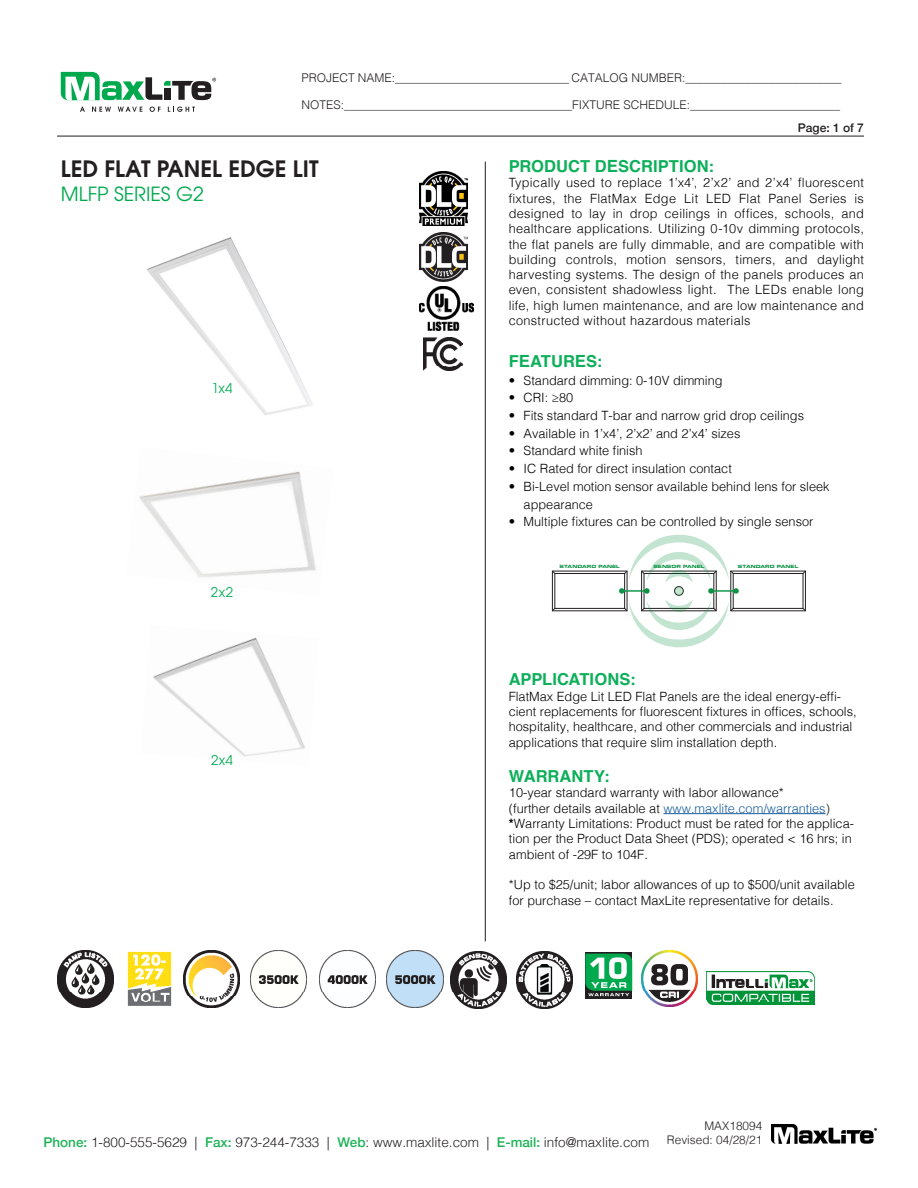
<style>
.page{position:relative;width:918px;height:1188px;background:#fff}
.page>*{position:absolute;margin:0;border:0;box-sizing:border-box;transform-origin:0 0}
.t1{font:600 22.5px "Avant Garde";color:#231f20}
.t2{font:19.5px "Avant Garde";color:#00a94e}
.t3{font:700 16.5px "Helvetica";letter-spacing:.005em;color:#0daf5a}
.t4{font:300 13.5px "Helvetica";color:#231f20}
.t5{font:13.5px "Avant Garde";letter-spacing:.015em;color:#0daf5a}
.t6{font:300 12.75px/15.3px "Helvetica";color:#000}
.t7{font:300 12px "Helvetica";color:#231f20}
.t8{font:500 12px "Helvetica Neue";color:#231f20}
.t9{font:300 11.85px/14.2px "Helvetica";color:#231f20;text-align:right}
.t10{font:4.35px "Eurostile Bold Extended Two";color:#0d9344}
.s1{font-size:16.8px}
.s2{color:#175d9e}
.s3{color:#231f20}
.s4{font-weight:700}
.s5{font-family:"Helvetica Neue";font-weight:500;color:#21b259}
</style>
<div class="page">
<hr style="left:57px;top:136px;width:807px;height:1px;background:#231f20">
<svg style="left:80px;top:107px;width:5px;height:5px"></svg>
<svg style="left:92px;top:107px;width:19px;height:5px"></svg>
<svg style="left:118px;top:107px;width:24px;height:5px"></svg>
<svg style="left:150px;top:107px;width:11px;height:5px"></svg>
<svg style="left:168px;top:107px;width:27px;height:5px"></svg>
<svg style="left:61px;top:72px;width:155px;height:28px"></svg>
<img style="left:771px;top:1124px;width:106px;height:20px">
<img style="left:139px;top:471px;width:177px;height:107px">
<img style="left:153px;top:637px;width:152px;height:120px">
<img style="left:147px;top:237px;width:166px;height:178px">
<hr style="left:485px;top:162px;width:1px;height:779px;background:#231f20">
<img style="left:424px;top:338px;width:38px;height:32px">
<img style="left:419px;top:286px;width:54px;height:44px">
<img style="left:419px;top:172px;width:49px;height:54px">
<img style="left:419px;top:232px;width:49px;height:49px">
<div style="left:555px;top:573px;width:70px;height:36px;border:1px solid #231f20"></div>
<svg style="left:552px;top:570px;width:4px;height:4px"></svg>
<svg style="left:552px;top:608px;width:4px;height:4px"></svg>
<div style="left:733px;top:573px;width:70px;height:36px;border:1px solid #231f20"></div>
<svg style="left:802px;top:570px;width:4px;height:4px"></svg>
<svg style="left:802px;top:608px;width:4px;height:4px"></svg>
<svg style="left:619px;top:535px;width:120px;height:112px"></svg>
<img style="left:57px;top:951px;width:57px;height:56px">
<img style="left:127px;top:951px;width:45px;height:55px">
<img style="left:183px;top:951px;width:56px;height:56px">
<img style="left:641px;top:950px;width:57px;height:56px">
<img style="left:251px;top:951px;width:56px;height:56px">
<img style="left:319px;top:951px;width:57px;height:56px">
<img style="left:387px;top:951px;width:56px;height:56px">
<img style="left:451px;top:952px;width:56px;height:56px">
<img style="left:516px;top:952px;width:57px;height:56px">
<svg style="left:585px;top:952px;width:47px;height:47px"></svg>
<svg style="left:585px;top:954px;width:47px;height:42px"></svg>
<img style="left:707px;top:972px;width:108px;height:33px">
<hr style="left:663px;top:813px;width:163px;height:1px;background:#175d9e">
<p class="t7" style="left:301px;top:68px;width:542px">PROJECT NAME:_____________________________ CATALOG NUMBER:__________________________</p>
<p class="t7" style="left:301px;top:95px;width:540px">NOTES:______________________________________FIXTURE SCHEDULE:_________________________</p>
<p class="t1" style="left:61px;top:154px;width:259px">LED FLAT PANEL EDGE LIT</p>
<p class="t2" style="left:61px;top:182px;width:145px">MLFP SERIES G2</p>
<p class="t5" style="left:212px;top:379px;width:22px">1x4</p>
<p class="t5" style="left:211px;top:584px;width:24px">2x2</p>
<p class="t5" style="left:211px;top:752px;width:23px">2x4</p>
<p class="t8" style="left:798px;top:118px;width:68px">Page: 1 of 7</p>
<p class="t3" style="left:509px;top:153px;width:207px">PRODUCT D<span class="s1">E</span>SCRIPTION:</p>
<p class="t6" style="left:509px;top:174px;width:357px;text-align:justify">Typically used to replace 1’x4’, 2’x2’ and 2’x4’ fluorescent fixtures, the FlatMax Edge Lit LED Flat Panel Series is designed to lay in drop ceilings in offices, schools, and healthcare applications. Utilizing 0-10v dimming protocols, the flat panels are fully dimmable, and are compatible with building controls, motion sensors, timers, and daylight harvesting systems. The design of the panels produces an even, consistent shadowless light. The LEDs enable long life, high lumen maintenance, and are low maintenance and constructed without hazardous materials</p>
<p class="t3" style="left:509px;top:348px;width:95px">F<span class="s1">E</span>ATUR<span class="s1">E</span>S:</p>
<p class="t6" style="left:509px;top:371px;width:215px">• Standard dimming: 0-10V dimming</p>
<p class="t6" style="left:509px;top:389px;width:66px">• CRI: ≥80</p>
<p class="t6" style="left:509px;top:407px;width:297px">• Fits standard T-bar and narrow grid drop ceilings</p>
<p class="t6" style="left:509px;top:425px;width:233px">• Available in 1’x4’, 2’x2’ and 2’x4’ sizes</p>
<p class="t6" style="left:509px;top:442px;width:135px">• Standard white finish</p>
<p class="t6" style="left:509px;top:460px;width:225px">• IC Rated for direct insulation contact</p>
<p class="t6" style="left:509px;top:478px;width:323px">• Bi-Level motion sensor available behind lens for sleek</p>
<p class="t6" style="left:509px;top:496px;width:86px">• appearance</p>
<p class="t6" style="left:509px;top:513px;width:306px">• Multiple fixtures can be controlled by single sensor</p>
<p class="t10" style="left:560px;top:564px;width:62px">STANDARD PANEL</p>
<p class="t10" style="left:653px;top:564px;width:53px">SENSOR PANEL</p>
<p class="t10" style="left:738px;top:564px;width:62px">STANDARD PANEL</p>
<p class="t3" style="left:509px;top:666px;width:128px">APPLICATIONS:</p>
<p class="t6" style="left:509px;top:688px;width:349px">FlatMax Edge Lit LED Flat Panels are the ideal energy-effi&shy;cient replacements for fluorescent fixtures in offices, schools, hospitality, healthcare, and other commercials and industrial applications that require slim installation depth.</p>
<p class="t3" style="left:509px;top:763px;width:102px">WARRANTY:</p>
<p class="t6" style="left:509px;top:784px;width:276px">10-year standard warranty with labor allowance*</p>
<p class="t6" style="left:509px;top:800px;width:322px">(further details available at <span class="s2">www.maxlite.com/warranties</span><span class="s3">)</span></p>
<p class="t6" style="left:509px;top:815px;width:347px"><span class="s4">*</span>Warranty Limitations: Product must be rated for the applica&shy;tion per the Product Data Sheet (PDS); operated &lt; 16 hrs; in ambient of -29F to 104F.</p>
<p class="t6" style="left:509px;top:876px;width:347px">*Up to $25/unit; labor allowances of up to $500/unit available for purchase – contact MaxLite representative for details.</p>
<p class="t4" style="left:44px;top:1130px;width:607px"><span class="s5">Phone:</span> 1-800-555-5629 | <span class="s5">Fax:</span> 973-244-7333 | <span class="s5">Web</span>: www.maxlite.com | <span class="s5">E-mail:</span> info@maxlite.com</p>
<p class="t9" style="left:667px;top:1117px;width:97px">MAX18094<br>Revised: 04/28/21</p>
</div>
